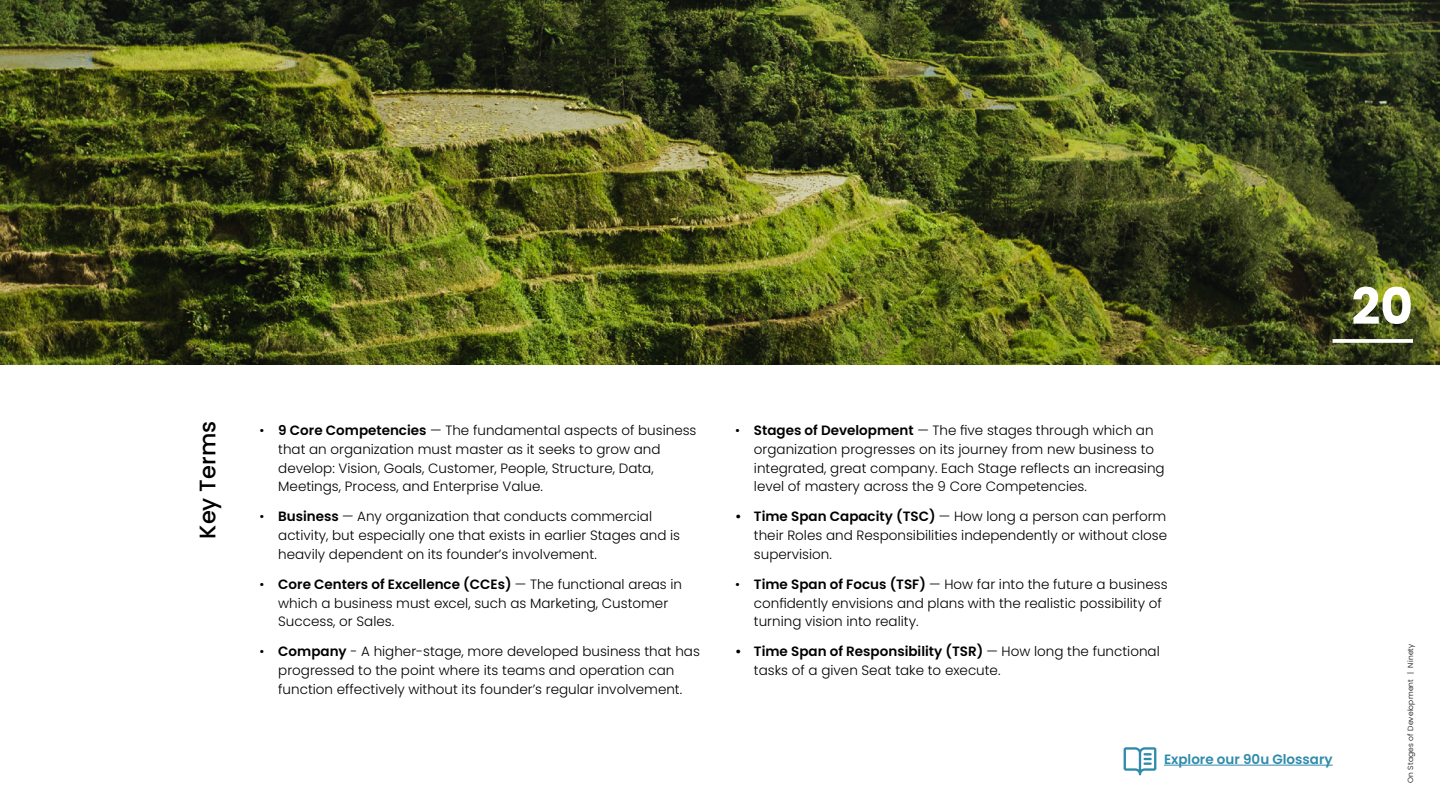
<style>
.page{position:relative;width:1440px;height:810px;background:#fff}
.page>*{position:absolute;margin:0;border:0;box-sizing:border-box;transform-origin:0 0}
.t1{font:700 50.25px "Poppins";color:#fff}
.t2{font:500 22.5px "Poppins";color:#000}
.t3{font:300 13.5px/18.8px "Poppins";color:#000}
.t4{font:600 13.5px "Poppins";color:#2f8baa}
.t5{font:300 7.5px "Poppins";letter-spacing:.025em;color:#000}
.s1{font-weight:600}
</style>
<div class="page">
<img style="left:0;top:0;width:1440px;height:364px">
<svg style="left:1333px;top:339px;width:80px;height:4px"></svg>
<hr style="left:1164px;top:765px;width:169px;height:1px;background:#2f8baa">
<svg style="left:1124px;top:747px;width:32px;height:28px"></svg>
<h1 class="t1" style="left:1352px;top:277px;width:63px">20</h1>
<h2 class="t2" style="left:195px;top:539px;width:119px;rotate:-90deg">Key Terms</h2>
<p class="t3" style="left:278px;top:421px;width:420px;text-indent:-19px">• <span class="s1">9 Core Competencies</span> — The fundamental aspects of business that an organization must master as it seeks to grow and develop: Vision, Goals, Customer, People, Structure, Data, Meetings, Process, and Enterprise Value.</p>
<p class="t3" style="left:278px;top:507px;width:403px;text-indent:-19px">• <span class="s1">Business</span> — Any organization that conducts commercial activity, but especially one that exists in earlier Stages and is heavily dependent on its founder’s involvement.</p>
<p class="t3" style="left:278px;top:575px;width:405px;text-indent:-19px">• <span class="s1">Core Centers of Excellence (CCEs)</span> — The functional areas in which a business must excel, such as Marketing, Customer<br>Success, or Sales.</p>
<p class="t3" style="left:260px;top:642px;width:442px;text-align:center">• <span class="s1">Company</span> - A higher-stage, more developed business that has progressed to the point where its teams and operation can function effectively without its founder’s regular involvement.</p>
<p class="t3" style="left:754px;top:421px;width:412px;text-indent:-19px">• <span class="s1">Stages of Development</span> — The five stages through which an organization progresses on its journey from new business to integrated, great company. Each Stage reflects an increasing level of mastery across the 9 Core Competencies.</p>
<p class="t3" style="left:754px;top:507px;width:415px;text-align:justify;text-indent:-19px"><span class="s1">• Time Span Capacity (TSC)</span> — How long a person can perform their Roles and Responsibilities independently or without close supervision.</p>
<p class="t3" style="left:754px;top:575px;width:415px;text-indent:-19px">• <span class="s1">Time Span of Focus (TSF)</span> — How far into the future a business confidently envisions and plans with the realistic possibility of turning vision into reality.</p>
<p class="t3" style="left:754px;top:642px;width:407px;text-indent:-19px"><span class="s1">• Time Span of Responsibility (TSR)</span> — How long the functional tasks of a given Seat take to execute.</p>
<p class="t4" style="left:1164px;top:752px;width:170px">Explore our 90u Glossary</p>
<p class="t5" style="left:1406px;top:783px;width:141px;rotate:-90deg">On Stages of Development | Ninety</p>
</div>
